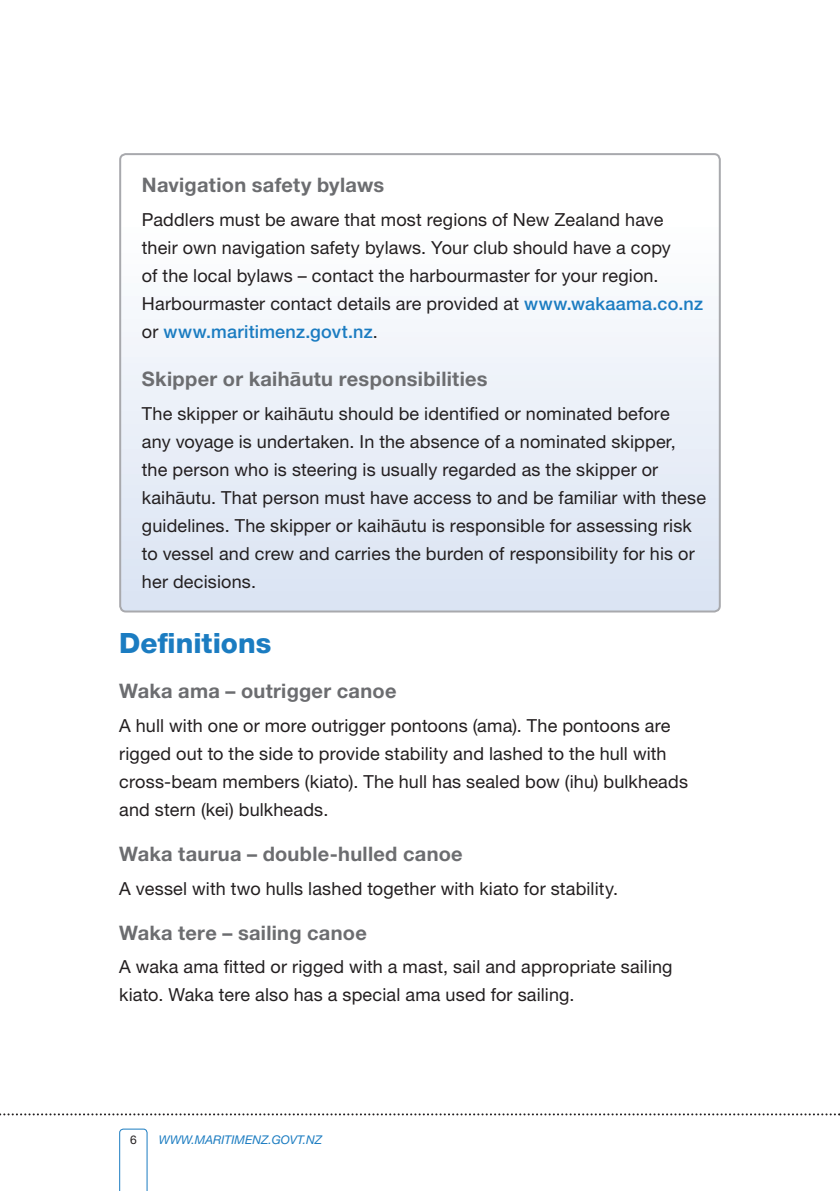
<style>
.page{position:relative;width:840px;height:1191px;background:#fff}
.page>*{position:absolute;margin:0;border:0;box-sizing:border-box;transform-origin:0 0}
.t1{font:800 28px "Helvetica Neue LT Std";color:#1b7cc1}
.t2{font:700 20px "Helvetica Neue LT Std";letter-spacing:.015em;color:#6c6d70}
.t3{font:700 20px "m Helvetica Neue LT Std";letter-spacing:.015em;color:#6c6d70}
.t4{font:18px/28px "m Helvetica Neue LT Std";letter-spacing:.01em;color:#231f20}
.t5{font:500 18px "Helvetica Neue LT Std";letter-spacing:.01em;color:#1b7cc1}
.t6{font:italic 12px "Helvetica Neue LT Std";color:#1b7cc1}
.t7{font:12px "Helvetica Neue LT Std";color:#231f20}
.s1{font-family:"Helvetica Neue LT Std";font-weight:500;color:#1b7cc1}
.s2{font-family:"m Helvetica Neue LT Std";font-weight:400;color:#231f20}
</style>
<div class="page">
<svg style="left:120px;top:154px;width:599px;height:457px"></svg>
<div style="left:119px;top:153px;width:601px;height:459px;border:2px solid #a8a9ad;border-radius:6px"></div>
<svg style="left:119px;top:1128px;width:28px;height:63px"></svg>
<svg style="left:0;top:1113px;width:840px;height:2px"></svg>
<p class="t3" style="left:142px;top:173px;width:244px">navigation safety bylaws</p>
<p class="t4" style="left:142px;top:205px;width:562px">Paddlers must be aware that most regions of New Zealand have their own navigation safety bylaws. Your club should have a copy<br>of the local bylaws – contact the harbourmaster for your region.<br>Harbourmaster contact details are provided at <span class="s1">www.wakaama.co.nz</span></p>
<p class="t5" style="left:142px;top:321px;width:237px"><span class="s2">or</span> www.maritimenz.govt.nz<span class="s2">.</span></p>
<p class="t3" style="left:142px;top:366px;width:347px">skipper or kaihäutu responsibilities</p>
<p class="t4" style="left:142px;top:399px;width:565px">The skipper or kaihäutu should be identified or nominated before<br>any voyage is undertaken. In the absence of a nominated skipper,<br>the person who is steering is usually regarded as the skipper or kaihäutu. That person must have access to and be familiar with these guidelines. The skipper or kaihäutu is responsible for assessing risk to vessel and crew and carries the burden of responsibility for his or her decisions.</p>
<h1 class="t1" style="left:119px;top:626px;width:154px">Definitions</h1>
<p class="t2" style="left:119px;top:678px;width:279px">Waka ama – outrigger canoe</p>
<p class="t4" style="left:119px;top:711px;width:570px">A hull with one or more outrigger pontoons (ama). The pontoons are rigged out to the side to provide stability and lashed to the hull with cross-beam members (kiato). The hull has sealed bow (ihu) bulkheads and stern (kei) bulkheads.</p>
<p class="t2" style="left:119px;top:841px;width:345px">Waka taurua – double-hulled canoe</p>
<p class="t4" style="left:119px;top:874px;width:500px">A vessel with two hulls lashed together with kiato for stability.</p>
<p class="t2" style="left:119px;top:920px;width:249px">Waka tere – sailing canoe</p>
<p class="t4" style="left:119px;top:952px;width:554px">A waka ama fitted or rigged with a mast, sail and appropriate sailing kiato. Waka tere also has a special ama used for sailing.</p>
<p class="t7" style="left:130px;top:1132px;width:8px">6</p>
<p class="t6" style="left:159px;top:1132px;width:165px">WWW.MARiTiMENZ.GOVT.NZ</p>
</div>
